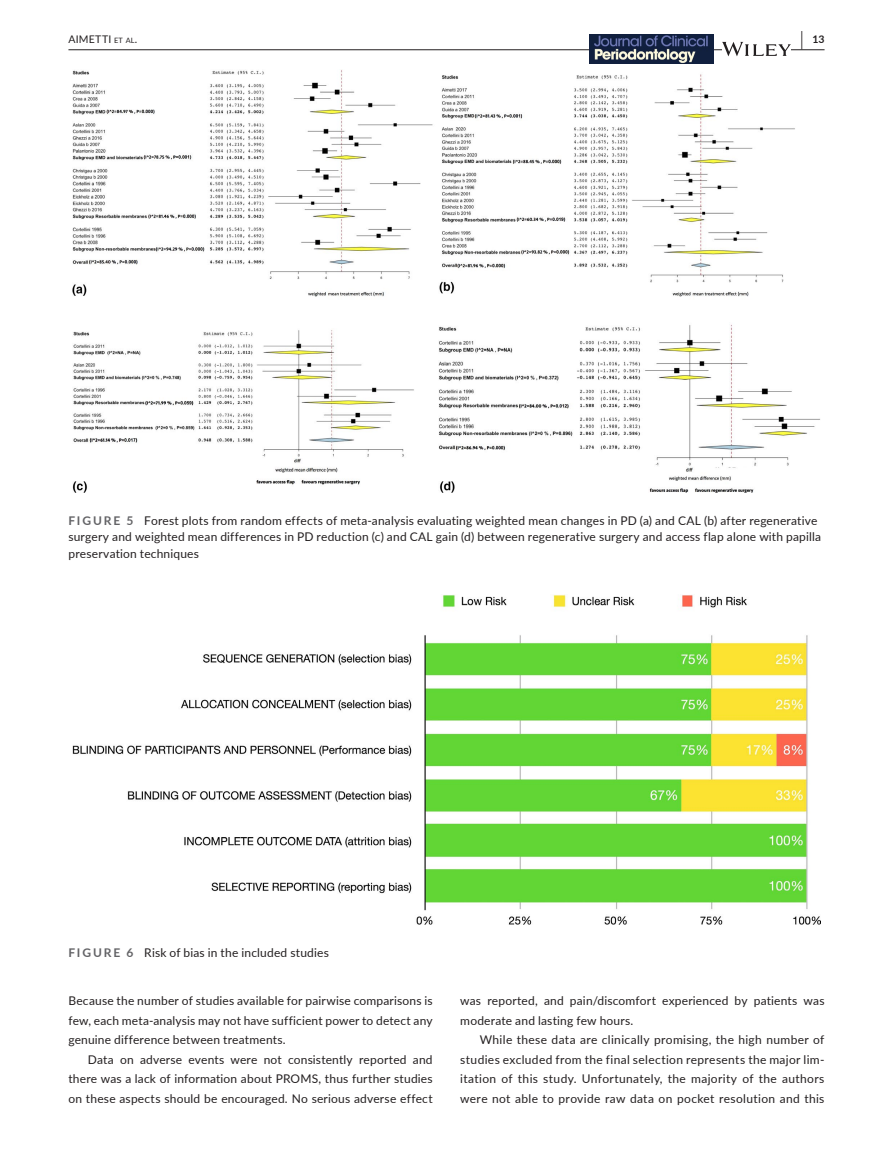
<style>
.page{position:relative;width:893px;height:1174px;background:#fff}
.page>*{position:absolute;margin:0;border:0;box-sizing:border-box;transform-origin:0 0}
.t1{font:12px/19.5px "Lato";letter-spacing:.015em;color:#231f20;text-align:justify}
.t2{font:10.5px "Lato";letter-spacing:.02em;color:#231f20}
.t3{font:700 10.5px "Lato";color:#231f20}
.s1{font-size:7.35px}
.s2{font-size:19.5px}
.s3{font-weight:700;color:#636366}
</style>
<div class="page">
<hr style="left:68px;top:49px;width:756px;height:1px;background:#231f20">
<img style="left:590px;top:34px;width:124px;height:30px">
<svg style="left:722px;top:42px;width:69px;height:14px"></svg>
<img style="left:72px;top:70px;width:748px;height:423px">
<img style="left:72px;top:594px;width:749px;height:330px">
<p class="t2" style="left:68px;top:31px;width:70px">AIMETTI <span class="s1">et al</span>.</p>
<p class="t3" style="left:801px;top:31px;width:25px"><span class="s2">|</span> 13</p>
<p class="t1" style="left:68px;top:512px;width:754px;line-height:16.5px;text-align:left"><span class="s3">FIGURE 5</span> Forest plots from random effects of meta-analysis evaluating weighted mean changes in PD (a) and CAL (b) after regenerative surgery and weighted mean differences in PD reduction (c) and CAL gain (d) between regenerative surgery and access flap alone with papilla preservation techniques</p>
<p class="t1" style="left:68px;top:942px;width:262px"><span class="s3">FIGURE 6</span> Risk of bias in the included studies</p>
<p class="t1" style="left:68px;top:990px;width:366px">Because the number of studies available for pairwise comparisons is few, each meta-analysis may not have sufficient power to detect any genuine difference between treatments.</p>
<p class="t1" style="left:68px;top:1049px;width:366px;text-indent:20px">Data on adverse events were not consistently reported and there was a lack of information about PROMS, thus further studies on these aspects should be encouraged. No serious adverse effect</p>
<p class="t1" style="left:460px;top:990px;width:366px">was reported, and pain/discomfort experienced by patients was moderate and lasting few hours.</p>
<p class="t1" style="left:460px;top:1029px;width:366px;text-indent:20px">While these data are clinically promising, the high number of studies excluded from the final selection represents the major lim&shy;itation of this study. Unfortunately, the majority of the authors were not able to provide raw data on pocket resolution and this</p>
</div>
